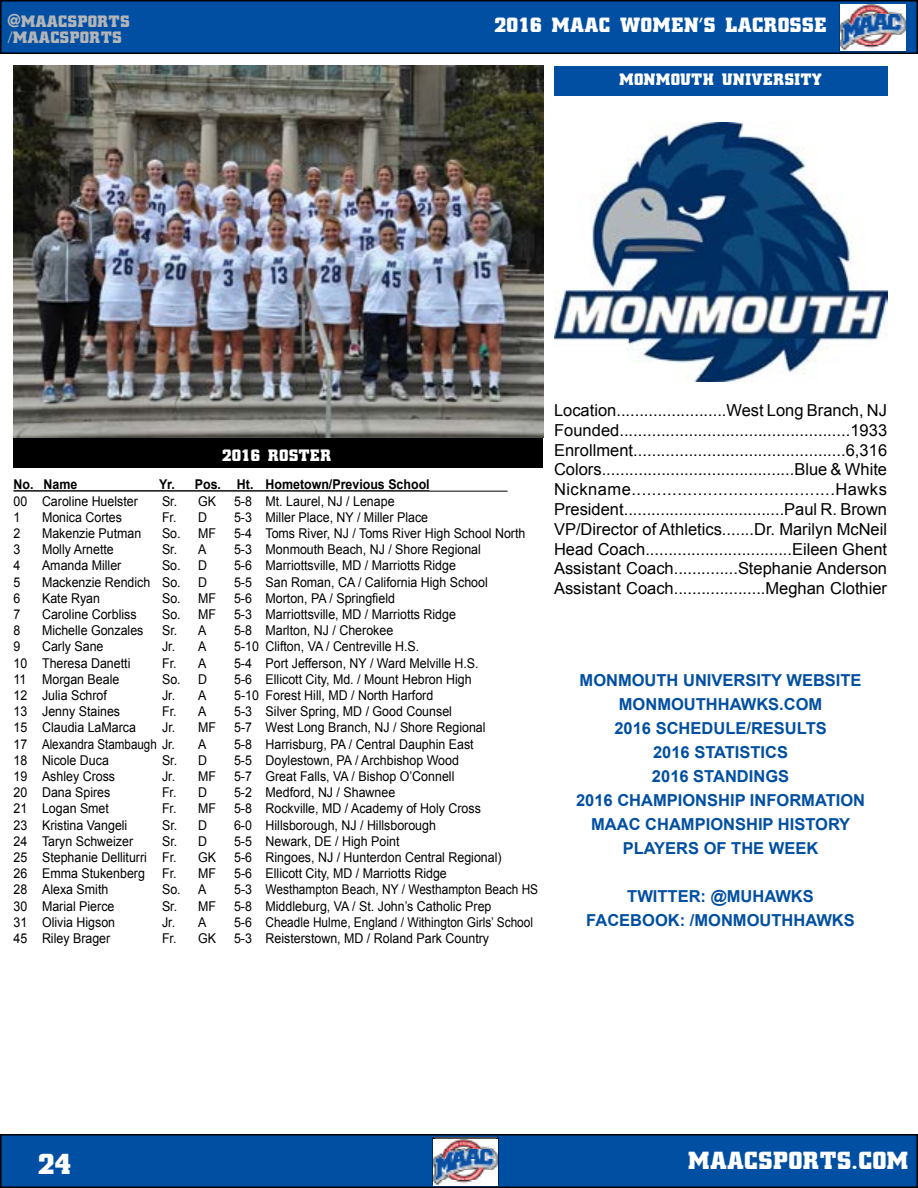
<style>
.page{position:relative;width:918px;height:1188px;background:#fff}
.page>*{position:absolute;margin:0;border:0;box-sizing:border-box;transform-origin:0 0}
.t1{font:900 31.5px "Civic";color:#fff}
.t2{font:900 27px "Civic";color:#fff}
.t3{font:900 22.5px "Civic";color:#fff}
.t4{font:900 18px "Civic";color:#fff}
.t5{font:900 18px/16.5px "Civic";color:#b3b5b8}
.t6{font:16.5px/19.8px "Arial";color:#000;text-align:justify}
.t7{font:700 16.5px/24px "Arial";color:#004fa3;text-align:center}
.t8{font:13.5px "Arial";color:#000;scale:.92 1}
.t9{font:700 13.5px "Arial";color:#000;scale:.92 1}
</style>
<div class="page">
<div style="left:1px;top:1px;width:916px;height:52px;background:#004fa3"></div>
<div style="left:0;top:0;width:918px;height:54px;border:2px solid #000"></div>
<div style="left:1px;top:1135px;width:916px;height:52px;background:#004fa3"></div>
<div style="left:0;top:1134px;width:918px;height:54px;border:2px solid #000"></div>
<svg style="left:840px;top:4px;width:66px;height:48px"></svg>
<svg style="left:432px;top:1137px;width:67px;height:48px"></svg>
<img style="left:840px;top:5px;width:65px;height:46px">
<img style="left:433px;top:1139px;width:65px;height:46px">
<div style="left:554px;top:66px;width:333px;height:30px;background:#004fa3"></div>
<img style="left:554px;top:122px;width:333px;height:259px">
<div style="left:14px;top:437px;width:529px;height:31px;background:#000"></div>
<hr style="left:14px;top:490px;width:416px;height:2px;background:#000">
<hr style="left:430px;top:491px;width:78px;height:1px;background:#000">
<img style="left:14px;top:66px;width:529px;height:371px">
<h3 class="t5" style="left:8px;top:13px;width:123px">@MAACSPORTS /MAACSPORTS</h3>
<h3 class="t3" style="left:495px;top:13px;width:334px">2016 MAAC WOMEN’S LACROSSE</h3>
<h3 class="t4" style="left:619px;top:69px;width:204px">MONMOUTH UNIVERSITY</h3>
<h3 class="t4" style="left:222px;top:445px;width:111px">2016 ROSTER</h3>
<p class="t9" style="left:14px;top:476px;width:71px">No. Name</p>
<p class="t9" style="left:159px;top:476px;width:296px">Yr. Pos. Ht. Hometown/Previous School</p>
<p class="t8" style="left:13px;top:492px;width:137px">00 Caroline Huelster</p>
<p class="t8" style="left:162px;top:492px;width:60px">Sr. GK</p>
<p class="t8" style="left:234px;top:492px;width:176px">5-8 Mt. Laurel, NJ / Lenape</p>
<p class="t8" style="left:14px;top:508px;width:9px">1</p>
<p class="t8" style="left:42px;top:508px;width:89px">Monica Cortes</p>
<p class="t8" style="left:162px;top:508px;width:50px">Fr. D</p>
<p class="t8" style="left:234px;top:508px;width:213px">5-3 Miller Place, NY / Miller Place</p>
<p class="t8" style="left:14px;top:524px;width:9px">2</p>
<p class="t8" style="left:42px;top:524px;width:110px">Makenzie Putman</p>
<p class="t8" style="left:162px;top:524px;width:60px">So. MF</p>
<p class="t8" style="left:234px;top:524px;width:318px">5-4 Toms River, NJ / Toms River High School North</p>
<p class="t8" style="left:14px;top:541px;width:9px">3</p>
<p class="t8" style="left:42px;top:541px;width:80px">Molly Arnette</p>
<p class="t8" style="left:162px;top:541px;width:50px">Sr. A</p>
<p class="t8" style="left:234px;top:541px;width:270px">5-3 Monmouth Beach, NJ / Shore Regional</p>
<p class="t8" style="left:14px;top:557px;width:9px">4</p>
<p class="t8" style="left:42px;top:557px;width:88px">Amanda Miller</p>
<p class="t8" style="left:162px;top:557px;width:50px">So. D</p>
<p class="t8" style="left:234px;top:557px;width:243px">5-6 Marriottsville, MD / Marriotts Ridge</p>
<p class="t8" style="left:14px;top:573px;width:9px">5</p>
<p class="t8" style="left:42px;top:573px;width:152px">Mackenzie Rendich So.</p>
<p class="t8" style="left:198px;top:573px;width:11px">D</p>
<p class="t8" style="left:234px;top:573px;width:277px">5-5 San Roman, CA / California High School</p>
<p class="t8" style="left:14px;top:589px;width:9px">6</p>
<p class="t8" style="left:42px;top:589px;width:65px">Kate Ryan</p>
<p class="t8" style="left:162px;top:589px;width:60px">So. MF</p>
<p class="t8" style="left:234px;top:589px;width:177px">5-6 Morton, PA / Springfield</p>
<p class="t8" style="left:14px;top:605px;width:9px">7</p>
<p class="t8" style="left:42px;top:605px;width:104px">Caroline Corbliss</p>
<p class="t8" style="left:162px;top:605px;width:60px">So. MF</p>
<p class="t8" style="left:234px;top:605px;width:243px">5-3 Marriottsville, MD / Marriotts Ridge</p>
<p class="t8" style="left:14px;top:622px;width:9px">8</p>
<p class="t8" style="left:42px;top:622px;width:112px">Michelle Gonzales</p>
<p class="t8" style="left:162px;top:622px;width:50px">Sr. A</p>
<p class="t8" style="left:234px;top:622px;width:175px">5-8 Marlton, NJ / Cherokee</p>
<p class="t8" style="left:14px;top:638px;width:9px">9</p>
<p class="t8" style="left:42px;top:638px;width:68px">Carly Sane</p>
<p class="t8" style="left:162px;top:638px;width:50px">Jr. A</p>
<p class="t8" style="left:234px;top:638px;width:203px">5-10 Clifton, VA / Centreville H.S.</p>
<p class="t8" style="left:14px;top:654px;width:129px">10 Theresa Danetti</p>
<p class="t8" style="left:162px;top:654px;width:50px">Fr. A</p>
<p class="t8" style="left:234px;top:654px;width:267px">5-4 Port Jefferson, NY / Ward Melville H.S.</p>
<p class="t8" style="left:14px;top:670px;width:117px">11 Morgan Beale</p>
<p class="t8" style="left:162px;top:670px;width:50px">So. D</p>
<p class="t8" style="left:234px;top:670px;width:260px">5-6 Ellicott City, Md. / Mount Hebron High</p>
<p class="t8" style="left:14px;top:686px;width:103px">12 Julia Schrof</p>
<p class="t8" style="left:162px;top:686px;width:50px">Jr. A</p>
<p class="t8" style="left:234px;top:686px;width:218px">5-10 Forest Hill, MD / North Harford</p>
<p class="t8" style="left:14px;top:703px;width:117px">13 Jenny Staines</p>
<p class="t8" style="left:162px;top:703px;width:50px">Fr. A</p>
<p class="t8" style="left:234px;top:703px;width:238px">5-3 Silver Spring, MD / Good Counsel</p>
<p class="t8" style="left:14px;top:719px;width:135px">15 Claudia LaMarca</p>
<p class="t8" style="left:162px;top:719px;width:60px">Jr. MF</p>
<p class="t8" style="left:234px;top:719px;width:275px">5-7 West Long Branch, NJ / Shore Regional</p>
<p class="t8" style="left:14px;top:735px;width:177px">17 Alexandra Stambaugh Jr.</p>
<p class="t8" style="left:198px;top:735px;width:11px">A</p>
<p class="t8" style="left:234px;top:735px;width:262px">5-8 Harrisburg, PA / Central Dauphin East</p>
<p class="t8" style="left:14px;top:751px;width:105px">18 Nicole Duca</p>
<p class="t8" style="left:162px;top:751px;width:50px">Sr. D</p>
<p class="t8" style="left:234px;top:751px;width:246px">5-5 Doylestown, PA / Archbishop Wood</p>
<p class="t8" style="left:14px;top:767px;width:112px">19 Ashley Cross</p>
<p class="t8" style="left:162px;top:767px;width:60px">Jr. MF</p>
<p class="t8" style="left:234px;top:767px;width:241px">5-7 Great Falls, VA / Bishop O’Connell</p>
<p class="t8" style="left:14px;top:784px;width:107px">20 Dana Spires</p>
<p class="t8" style="left:162px;top:784px;width:50px">Fr. D</p>
<p class="t8" style="left:234px;top:784px;width:177px">5-2 Medford, NJ / Shawnee</p>
<p class="t8" style="left:14px;top:800px;width:105px">21 Logan Smet</p>
<p class="t8" style="left:162px;top:800px;width:60px">Fr. MF</p>
<p class="t8" style="left:234px;top:800px;width:270px">5-8 Rockville, MD / Academy of Holy Cross</p>
<p class="t8" style="left:14px;top:816px;width:125px">23 Kristina Vangeli</p>
<p class="t8" style="left:162px;top:816px;width:50px">Sr. D</p>
<p class="t8" style="left:234px;top:816px;width:221px">6-0 Hillsborough, NJ / Hillsborough</p>
<p class="t8" style="left:14px;top:832px;width:132px">24 Taryn Schweizer</p>
<p class="t8" style="left:162px;top:832px;width:50px">Sr. D</p>
<p class="t8" style="left:234px;top:832px;width:181px">5-5 Newark, DE / High Point</p>
<p class="t8" style="left:14px;top:848px;width:179px">25 Stephanie Delliturri Fr.</p>
<p class="t8" style="left:198px;top:848px;width:21px">GK</p>
<p class="t8" style="left:234px;top:848px;width:292px">5-6 Ringoes, NJ / Hunterdon Central Regional)</p>
<p class="t8" style="left:14px;top:865px;width:144px">26 Emma Stukenberg</p>
<p class="t8" style="left:162px;top:865px;width:60px">Fr. MF</p>
<p class="t8" style="left:234px;top:865px;width:233px">5-6 Ellicott City, MD / Marriotts Ridge</p>
<p class="t8" style="left:14px;top:881px;width:105px">28 Alexa Smith</p>
<p class="t8" style="left:162px;top:881px;width:50px">So. A</p>
<p class="t8" style="left:234px;top:881px;width:332px">5-3 Westhampton Beach, NY / Westhampton Beach HS</p>
<p class="t8" style="left:14px;top:897px;width:111px">30 Marial Pierce</p>
<p class="t8" style="left:162px;top:897px;width:60px">Sr. MF</p>
<p class="t8" style="left:234px;top:897px;width:281px">5-8 Middleburg, VA / St. John’s Catholic Prep</p>
<p class="t8" style="left:14px;top:913px;width:112px">31 Olivia Higson</p>
<p class="t8" style="left:162px;top:913px;width:50px">Jr. A</p>
<p class="t8" style="left:234px;top:913px;width:327px">5-6 Cheadle Hulme, England / Withington Girls’ School</p>
<p class="t8" style="left:14px;top:929px;width:107px">45 Riley Brager</p>
<p class="t8" style="left:162px;top:929px;width:60px">Fr. GK</p>
<p class="t8" style="left:234px;top:929px;width:279px">5-3 Reisterstown, MD / Roland Park Country</p>
<p class="t6" style="left:554px;top:400px;width:335px">Location........................West Long Branch, NJ Founded..................................................1933<br>Enrollment..............................................6,316<br>Colors..........................................Blue &amp; White Nickname........................................Hawks President...................................Paul R. Brown VP/Director of Athletics.......Dr. Marilyn McNeil Head Coach................................Eileen Ghent Assistant Coach..............Stephanie Anderson Assistant Coach....................Meghan Clothier</p>
<p class="t7" style="left:576px;top:669px;width:291px">MONMOUTH UNIVERSITY WEBSITE<br>MONMOUTHHAWKS.COM<br>2016 SCHEDULE/RESULTS<br>2016 STATISTICS<br>2016 STANDINGS<br>2016 CHAMPIONSHIP INFORMATION<br>MAAC CHAMPIONSHIP HISTORY<br>PLAYERS OF THE WEEK</p>
<p class="t7" style="left:586px;top:885px;width:270px">TWITTER: @MUHAWKS<br>FACEBOOK: /MONMOUTHHAWKS</p>
<h1 class="t1" style="left:38px;top:1146px;width:35px">24</h1>
<h2 class="t2" style="left:688px;top:1145px;width:223px">MAACSPORTS.COM</h2>
</div>
